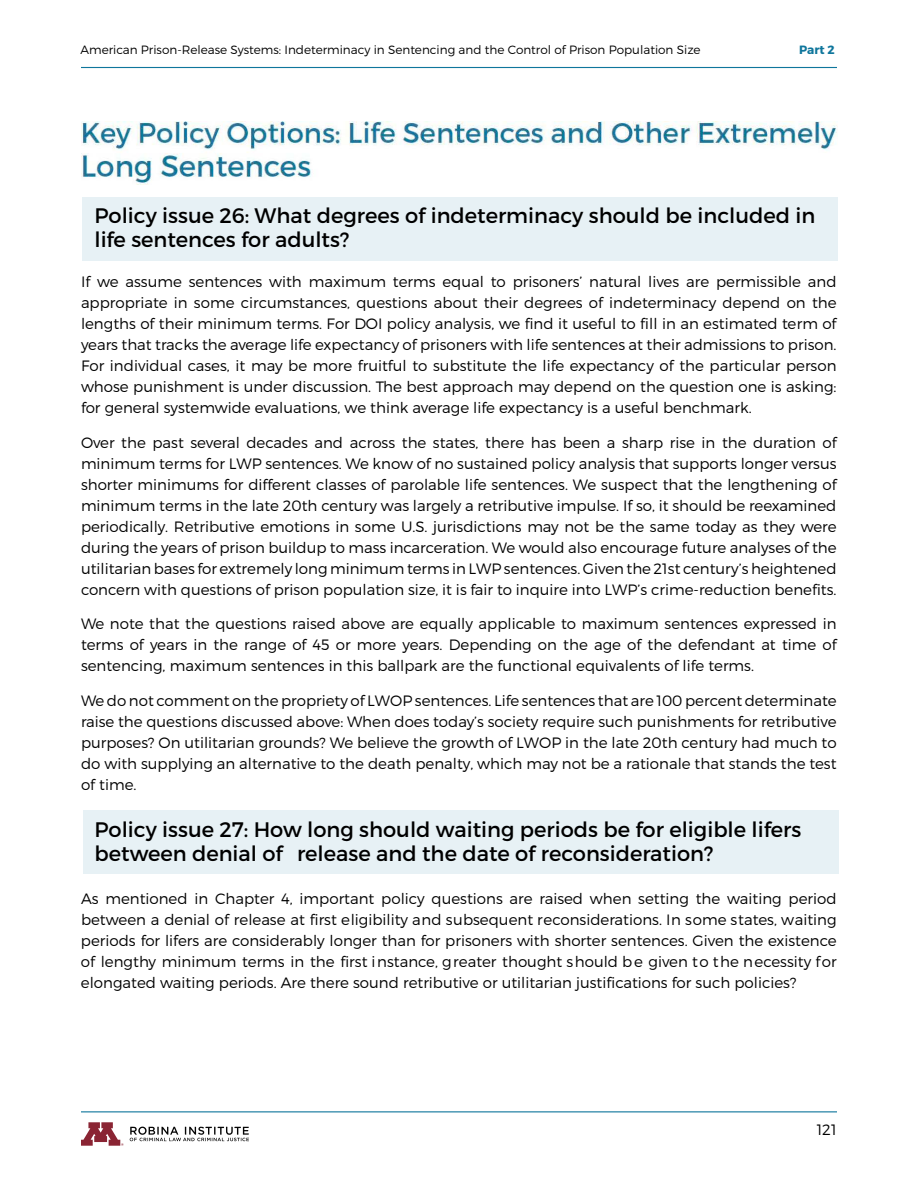
<style>
.page{position:relative;width:918px;height:1188px;background:#fff}
.page>*{position:absolute;margin:0;border:0;box-sizing:border-box;transform-origin:0 0}
.t1{font:21px/24px "Montserrat";color:#000}
.t2{font:300 15px/21px "Montserrat";color:#000;text-align:justify}
.t3{font:300 12px "Montserrat";color:#000}
.t4{font:700 12px "Montserrat";color:#0f769c}
</style>
<div class="page">
<svg style="left:130px;top:1126px;width:119px;height:15px"></svg>
<svg style="left:81px;top:1122px;width:43px;height:24px"></svg>
<hr style="left:81px;top:67px;width:756px;height:1px;background:#0f769c">
<hr style="left:81px;top:1111px;width:756px;height:1px;background:#0f769c">
<div style="left:82px;top:197px;width:756px;height:63px;background:#e7f1f5"></div>
<div style="left:83px;top:810px;width:756px;height:63px;background:#e7f1f5"></div>
<img style="left:81px;top:122px;width:756px;height:63px">
<p class="t3" style="left:81px;top:42px;width:622px">American Prison-Release Systems: Indeterminacy in Sentencing and the Control of Prison Population Size</p>
<p class="t4" style="left:799px;top:42px;width:37px">Part 2</p>
<h1 class="t1" style="left:94px;top:204px;width:723px">Policy issue 26: What degrees of indeterminacy should be included in life sentences for adults?</h1>
<p class="t2" style="left:81px;top:271px;width:757px">If we assume sentences with maximum terms equal to prisoners’ natural lives are permissible and appropriate in some circumstances, questions about their degrees of indeterminacy depend on the lengths of their minimum terms. For DOI policy analysis, we find it useful to fill in an estimated term of years that tracks the average life expectancy of prisoners with life sentences at their admissions to prison.<br>For individual cases, it may be more fruitful to substitute the life expectancy of the particular person whose punishment is under discussion. The best approach may depend on the question one is asking: for general systemwide evaluations, we think average life expectancy is a useful benchmark.</p>
<p class="t2" style="left:81px;top:432px;width:757px">Over the past several decades and across the states, there has been a sharp rise in the duration of minimum terms for LWP sentences. We know of no sustained policy analysis that supports longer versus shorter minimums for different classes of parolable life sentences. We suspect that the lengthening of minimum terms in the late 20th century was largely a retributive impulse. If so, it should be reexamined periodically. Retributive emotions in some U.S. jurisdictions may not be the same today as they were during the years of prison buildup to mass incarceration. We would also encourage future analyses of the utilitarian bases for extremely long minimum terms in LWP sentences. Given the 21st century’s heightened concern with questions of prison population size, it is fair to inquire into LWP’s crime-reduction benefits.</p>
<p class="t2" style="left:81px;top:613px;width:757px">We note that the questions raised above are equally applicable to maximum sentences expressed in terms of years in the range of 45 or more years. Depending on the age of the defendant at time of sentencing, maximum sentences in this ballpark are the functional equivalents of life terms.</p>
<p class="t2" style="left:81px;top:690px;width:757px">We do not comment on the propriety of LWOP sentences. Life sentences that are 100 percent determinate raise the questions discussed above: When does today’s society require such punishments for retributive purposes? On utilitarian grounds? We believe the growth of LWOP in the late 20th century had much to do with supplying an alternative to the death penalty, which may not be a rationale that stands the test of time.</p>
<h1 class="t1" style="left:94px;top:818px;width:708px">Policy issue 27: How long should waiting periods be for eligible lifers between denial of release and the date of reconsideration?</h1>
<p class="t2" style="left:81px;top:888px;width:757px">As mentioned in Chapter 4, important policy questions are raised when setting the waiting period between a denial of release at first eligibility and subsequent reconsiderations. In some states, waiting periods for lifers are considerably longer than for prisoners with shorter sentences. Given the existence of lengthy minimum terms in the first instance, greater thought should be given to the necessity for elongated waiting periods. Are there sound retributive or utilitarian justifications for such policies?</p>
<p class="t2" style="left:817px;top:1119px;width:21px">121</p>
</div>
